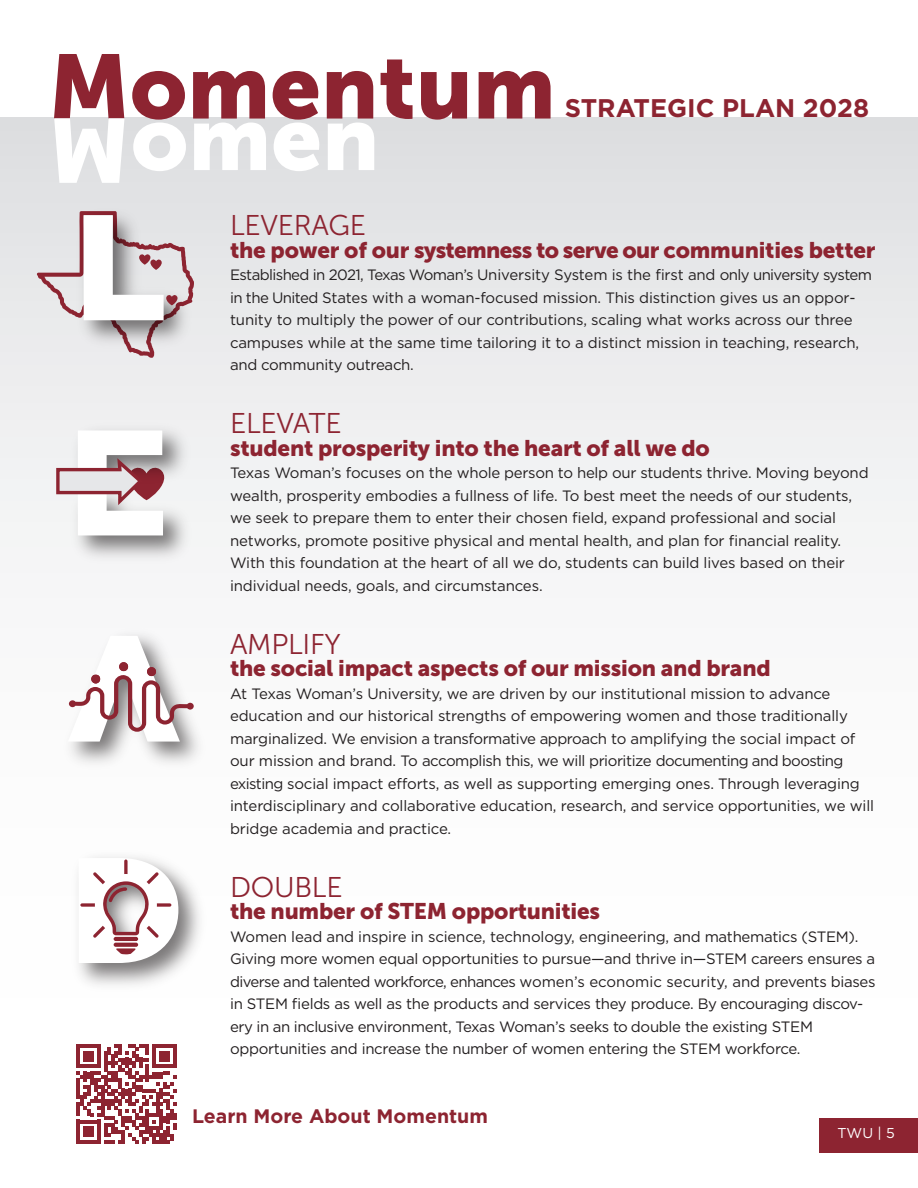
<style>
.page{position:relative;width:918px;height:1188px;background:#fff}
.page>*{position:absolute;margin:0;border:0;box-sizing:border-box;transform-origin:0 0}
.t1{font:900 150px "Gotham";color:#fff}
.t2{font:28.5px "Museo Sans 300";letter-spacing:-.01em;color:#8d2431}
.t3{font:700 25.5px "Gotham";color:#8d2431}
.t4{font:22.5px "Museo Sans 900";letter-spacing:-.01em;color:#8d2431}
.t5{font:700 19.5px "Gotham";color:#8d2431}
.t6{font:15px/22.5px "Gotham";letter-spacing:-.01em;color:#231f20}
.t7{font:14.25px "Gotham";color:#fff}
</style>
<div class="page">
<div style="left:0;top:118px;width:918px;height:1070px;background:linear-gradient(to bottom,#e4e4e6,#fff)"></div>
<svg style="left:54px;top:54px;width:497px;height:129px"></svg>
<img style="left:56px;top:624px;width:157px;height:151px">
<svg style="left:68px;top:636px;width:126px;height:106px"></svg>
<div style="left:62px;top:180px;width:241px;height:220px;background:#e6e7e9"></div>
<svg style="left:37px;top:211px;width:157px;height:147px"></svg>
<img style="left:66px;top:846px;width:146px;height:150px">
<svg style="left:79px;top:858px;width:99px;height:105px"></svg>
<div style="left:61px;top:371px;width:241px;height:90px;background:#efeff0"></div>
<img style="left:66px;top:418px;width:130px;height:151px">
<svg style="left:55px;top:430px;width:110px;height:105px"></svg>
<div style="left:820px;top:1118px;width:98px;height:34px;background:#8d2431"></div>
<svg style="left:77px;top:1044px;width:100px;height:100px"></svg>
<p class="t1" style="left:74px;top:118px;width:94px">L</p>
<p class="t1" style="left:74px;top:164px;width:94px">L</p>
<p class="t3" style="left:565px;top:91px;width:306px">STRATEGIC PLAN 2028</p>
<p class="t2" style="left:230px;top:210px;width:138px">LEVERAGE</p>
<p class="t4" style="left:230px;top:237px;width:647px">the power of our systemness to serve our communities better</p>
<p class="t6" style="left:230px;top:263px;width:644px">Established in 2021, Texas Woman’s University System is the first and only university system in the United States with a woman-focused mission. This distinction gives us an oppor&shy;tunity to multiply the power of our contributions, scaling what works across our three campuses while at the same time tailoring it to a distinct mission in teaching, research, and community outreach.</p>
<p class="t2" style="left:230px;top:408px;width:113px">ELEVATE</p>
<p class="t4" style="left:230px;top:435px;width:481px">student prosperity into the heart of all we do</p>
<p class="t6" style="left:230px;top:461px;width:640px">Texas Woman’s focuses on the whole person to help our students thrive. Moving beyond wealth, prosperity embodies a fullness of life. To best meet the needs of our students, we seek to prepare them to enter their chosen field, expand professional and social networks, promote positive physical and mental health, and plan for financial reality.<br>With this foundation at the heart of all we do, students can build lives based on their individual needs, goals, and circumstances.</p>
<p class="t2" style="left:230px;top:629px;width:112px">AMPLIFY</p>
<p class="t4" style="left:230px;top:656px;width:542px">the social impact aspects of our mission and brand</p>
<p class="t6" style="left:230px;top:682px;width:646px">At Texas Woman’s University, we are driven by our institutional mission to advance education and our historical strengths of empowering women and those traditionally marginalized. We envision a transformative approach to amplifying the social impact of our mission and brand. To accomplish this, we will prioritize documenting and boosting existing social impact efforts, as well as supporting emerging ones. Through leveraging interdisciplinary and collaborative education, research, and service opportunities, we will bridge academia and practice.</p>
<p class="t2" style="left:230px;top:872px;width:114px">DOUBLE</p>
<p class="t4" style="left:230px;top:899px;width:372px">the number of STEM opportunities</p>
<p class="t6" style="left:230px;top:925px;width:647px">Women lead and inspire in science, technology, engineering, and mathematics (STEM).<br>Giving more women equal opportunities to pursue—and thrive in—STEM careers ensures a diverse and talented workforce, enhances women’s economic security, and prevents biases in STEM fields as well as the products and services they produce. By encouraging discov&shy;ery in an inclusive environment, Texas Woman’s seeks to double the existing STEM opportunities and increase the number of women entering the STEM workforce.</p>
<p class="t5" style="left:192px;top:1103px;width:297px">Learn More About Momentum</p>
<p class="t7" style="left:837px;top:1124px;width:59px">TWU | 5</p>
</div>
